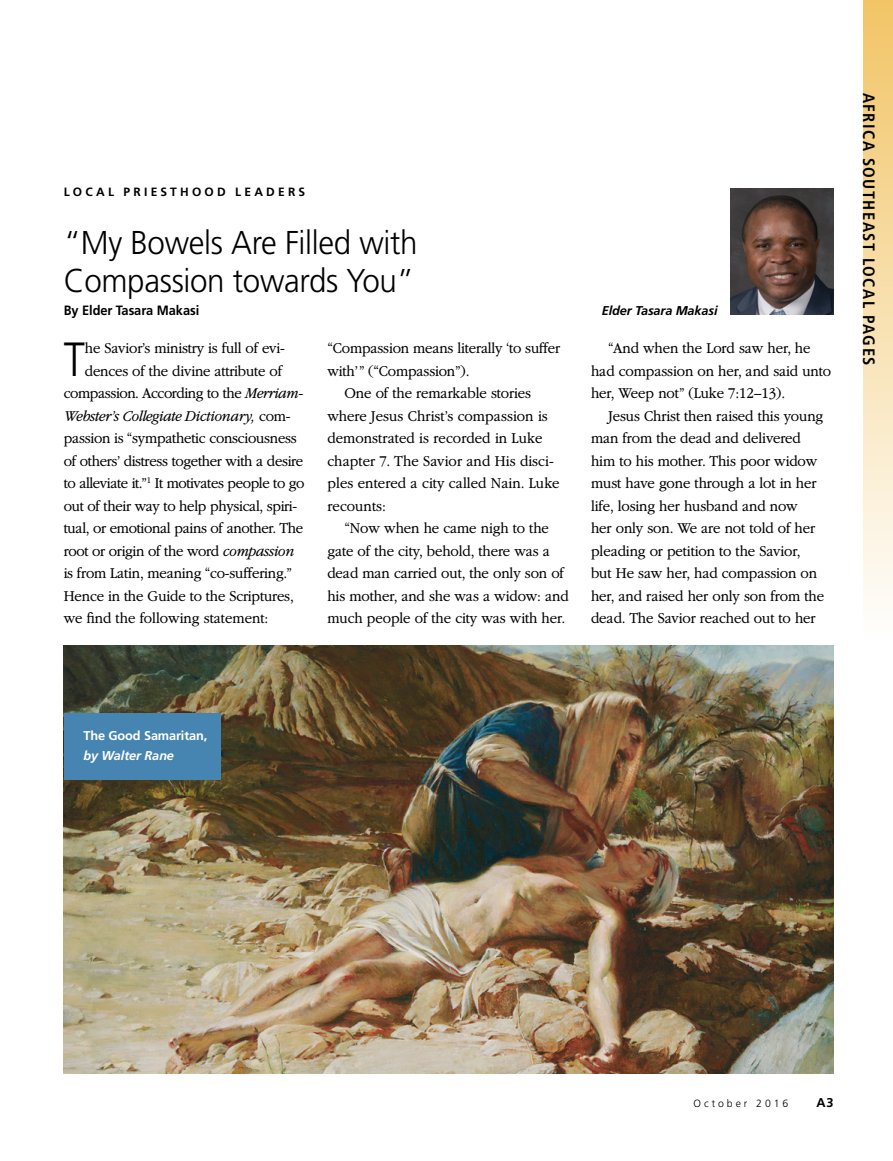
<style>
.page{position:relative;width:893px;height:1161px;background:#fff}
.page>*{position:absolute;margin:0;border:0;box-sizing:border-box;transform-origin:0 0}
.ARTCL_para_first_NEW{font:300 48px "Frutigerlds Lat";color:#000;scale:.88 1}
.ARTCL_title_NEWS{font:300 33px/37.5px "Frutigerlds Lat";letter-spacing:-.01em;color:#000;scale:.95 1}
.t1{font:700 condensed 16.5px "Frutigerlds Lat";letter-spacing:.085em;color:#000}
.ARTCL_para_NEWS{font:300 15.75px/22.5px "Garamondlds Lat Plus";letter-spacing:-.01em;color:#000;scale:.95 1}
.ARTCL_para_first_NEW-2{font:300 15.75px/22.5px "Garamondlds Lat Plus";letter-spacing:-.02em;color:#000;scale:.95 1}
.ARTCL_para_first_NEW-3{font:italic 300 15.75px "Garamondlds Lat Plus";letter-spacing:-.02em;color:#000;scale:.95 1}
.ARTCL-BY_para_first{font:700 13.5px "Frutigerlds Lat";letter-spacing:-.005em;color:#000;scale:.95 1}
.FIGimg_CAP_para_NEWS{font:700 12.75px/20.2px "Frutigerlds Lat";letter-spacing:-.01em;color:#fff}
.FIGimg_CAP_para_NEWS-2{font:italic 700 12.75px "Frutigerlds Lat";letter-spacing:-.01em;color:#000}
.t2{font:700 12.75px "Frutigerlds Lat";color:#000}
.ARTCL_seriesTitle{font:700 12px "Frutigerlds Lat";letter-spacing:.27em;color:#000}
.t3{font:300 10.5px "Frutigerlds Lat";letter-spacing:.28em;color:#000}
.s1{font-style:italic}
.s2{font-style:normal}
</style>
<div class="page">
<div style="left:863px;top:0;width:30px;height:639px;background:linear-gradient(to bottom,#f2c466,#fefefd)"></div>
<img style="left:730px;top:188px;width:103px;height:127px">
<img style="left:64px;top:646px;width:769px;height:427px">
<div style="left:64px;top:713px;width:156px;height:66px;background:#4685b1"></div>
<p class="ARTCL_seriesTitle" style="left:64px;top:183px;width:243px">LOCAL PRIESTHOOD LEADERS</p>
<p class="ARTCL_title_NEWS" style="left:64px;top:224px;width:374px">“My Bowels Are Filled with<br>Compassion towards You”</p>
<p class="ARTCL-BY_para_first" style="left:64px;top:300px;width:144px">By Elder Tasara Makasi</p>
<p class="FIGimg_CAP_para_NEWS-2" style="left:602px;top:300px;width:117px">Elder Tasara Makasi</p>
<p class="ARTCL_para_first_NEW" style="left:64px;top:324px;width:25px">T</p>
<p class="ARTCL_para_first_NEW-2" style="left:85px;top:337px;width:212px">he Savior’s ministry is full of evi-</p>
<p class="ARTCL_para_first_NEW-2" style="left:85px;top:359px;width:209px">dences of the divine attribute of</p>
<p class="ARTCL_para_first_NEW-2" style="left:64px;top:382px;width:254px">compassion. According to the <span class="s1">Merriam-</span></p>
<p class="ARTCL_para_first_NEW-3" style="left:64px;top:405px;width:240px">Webster’s Collegiate Dictionary, <span class="s2">com-</span></p>
<p class="ARTCL_para_first_NEW-2" style="left:64px;top:427px;width:247px">passion is “sympathetic consciousness</p>
<p class="ARTCL_para_first_NEW-2" style="left:64px;top:449px;width:254px">of others’ distress together with a desire</p>
<p class="ARTCL_para_first_NEW-2" style="left:64px;top:472px;width:255px">to alleviate it.”<sup>1</sup> It motivates people to go</p>
<p class="ARTCL_para_first_NEW-2" style="left:64px;top:494px;width:247px">out of their way to help physical, spiri-</p>
<p class="ARTCL_para_first_NEW-2" style="left:64px;top:517px;width:254px">tual, or emotional pains of another. The</p>
<p class="ARTCL_para_first_NEW-2" style="left:64px;top:539px;width:244px">root or origin of the word <span class="s1">compassion</span></p>
<p class="ARTCL_para_first_NEW-2" style="left:64px;top:562px;width:242px">is from Latin, meaning “co-suffering.”</p>
<p class="ARTCL_para_first_NEW-2" style="left:64px;top:584px;width:244px">Hence in the Guide to the Scriptures,</p>
<p class="ARTCL_para_first_NEW-2" style="left:64px;top:607px;width:217px">we find the following statement:</p>
<p class="ARTCL_para_first_NEW-2" style="left:327px;top:337px;width:247px">“Compassion means literally ‘to suffer with’” (“Compassion”).</p>
<p class="ARTCL_para_NEWS" style="left:327px;top:382px;width:246px;text-indent:17px">One of the remarkable stories where Jesus Christ’s compassion is demonstrated is recorded in Luke chapter 7. The Savior and His disci&shy;ples entered a city called Nain. Luke recounts:</p>
<p class="ARTCL_para_NEWS" style="left:327px;top:517px;width:256px;text-indent:17px">“Now when he came nigh to the gate of the city, behold, there was a dead man carried out, the only son of his mother, and she was a widow: and much people of the city was with her.</p>
<p class="ARTCL_para_NEWS" style="left:591px;top:337px;width:254px;text-indent:17px">“And when the Lord saw her, he had compassion on her, and said unto her, Weep not” (Luke 7:12–13).</p>
<p class="ARTCL_para_NEWS" style="left:591px;top:404px;width:247px;text-indent:17px">Jesus Christ then raised this young man from the dead and delivered him to his mother. This poor widow must have gone through a lot in her life, losing her husband and now<br>her only son. We are not told of her pleading or petition to the Savior, but He saw her, had compassion on her, and raised her only son from the dead. The Savior reached out to her</p>
<p class="t1" style="left:881px;top:93px;width:274px;rotate:90deg">AFRICA SOUTHEAST LOCAL PAGES</p>
<p class="FIGimg_CAP_para_NEWS" style="left:84px;top:725px;width:125px">The Good Samaritan, <span class="s1">by Walter Rane</span></p>
<p class="t3" style="left:694px;top:1095px;width:96px">October 2016</p>
<p class="t2" style="left:816px;top:1092px;width:18px">A3</p>
</div>
